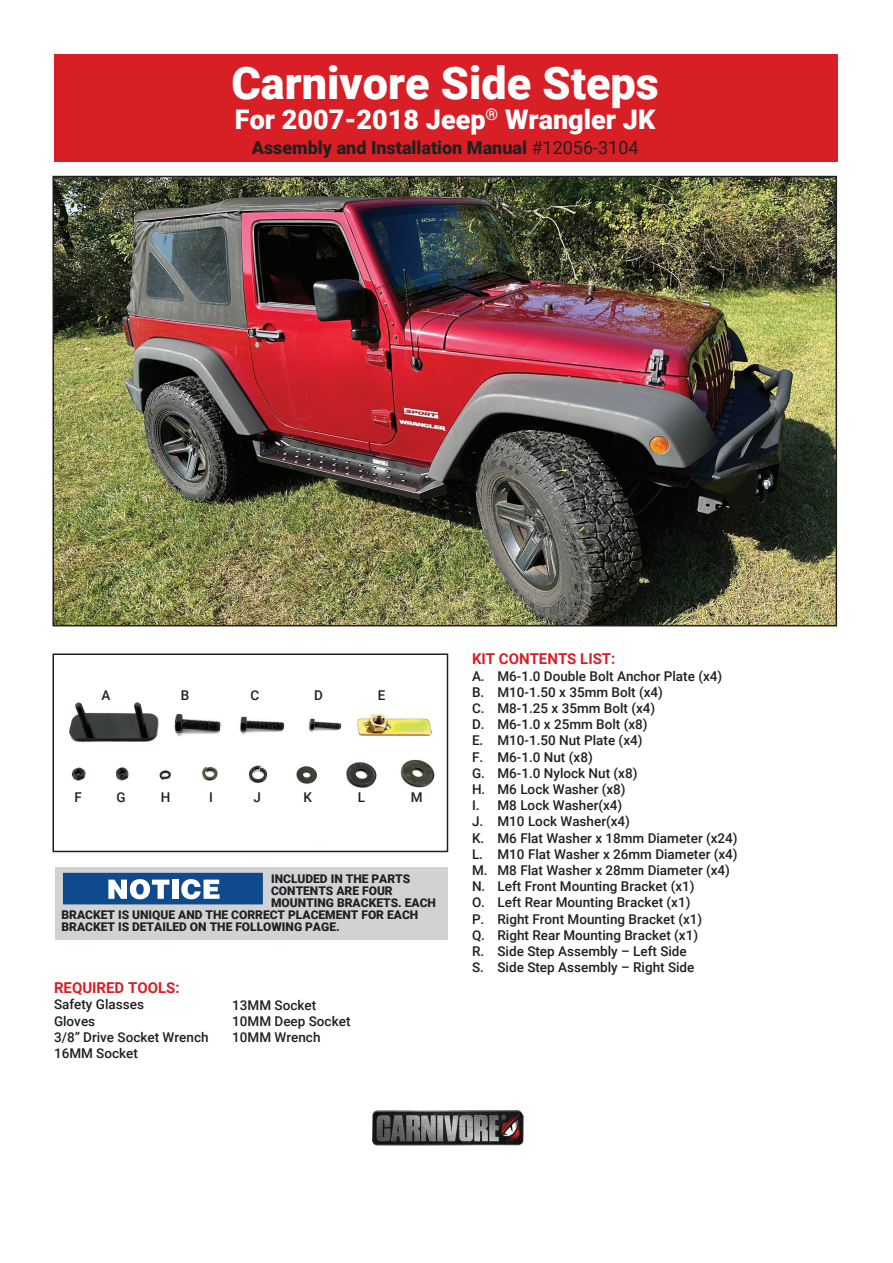
<style>
.page{position:relative;width:893px;height:1263px;background:#fff}
.page>*{position:absolute;margin:0;border:0;box-sizing:border-box;transform-origin:0 0}
.t1{font:900 45px "Roboto";color:#fff}
.t2{font:900 27px "Roboto";color:#fff}
.t3{font:900 18px "Roboto";color:#231f20}
.t4{font:700 15px "Roboto";color:#d91f26}
.t5{font:500 13.5px/16.2px "Roboto";color:#231f20}
.t6{font:900 12px "Roboto";color:#231f20}
.s1{font-weight:400}
</style>
<div class="page">
<div style="left:56px;top:867px;width:392px;height:72px;background:#d1d2d4"></div>
<div style="left:54px;top:55px;width:783px;height:107px;background:#d91f26"></div>
<img style="left:55px;top:179px;width:779px;height:444px">
<div style="left:52px;top:176px;width:785px;height:450px;border:2px solid #231f20"></div>
<img style="left:372px;top:1110px;width:152px;height:35px">
<img style="left:69px;top:702px;width:366px;height:139px">
<div style="left:52px;top:653px;width:396px;height:199px;border:2px solid #231f20"></div>
<svg style="left:63px;top:873px;width:200px;height:31px;background:#4271a4"></svg>
<p class="t1" style="left:231px;top:51px;width:429px">Carnivore Side Steps</p>
<p class="t2" style="left:235px;top:100px;width:422px">For 2007-2018 Jeep<sup>®</sup> Wrangler JK</p>
<p class="t3" style="left:252px;top:135px;width:388px">Assembly and Installation Manual <span class="s1">#12056-3104</span></p>
<p class="t5" style="left:101px;top:686px;width:10px">A</p>
<p class="t5" style="left:181px;top:686px;width:10px">B</p>
<p class="t5" style="left:250px;top:686px;width:10px">C</p>
<p class="t5" style="left:314px;top:686px;width:10px">D</p>
<p class="t5" style="left:378px;top:686px;width:9px">E</p>
<p class="t5" style="left:74px;top:789px;width:9px">F</p>
<p class="t5" style="left:117px;top:789px;width:11px">G</p>
<p class="t5" style="left:161px;top:789px;width:11px">H</p>
<p class="t5" style="left:209px;top:789px;width:5px">I</p>
<p class="t5" style="left:253px;top:789px;width:9px">J</p>
<p class="t5" style="left:303px;top:789px;width:10px">K</p>
<p class="t5" style="left:358px;top:789px;width:9px">L</p>
<p class="t5" style="left:411px;top:789px;width:13px">M</p>
<p class="t6" style="left:271px;top:870px;width:141px">INCLUDED IN THE PARTS</p>
<p class="t6" style="left:271px;top:882px;width:123px">CONTENTS ARE FOUR</p>
<p class="t6" style="left:271px;top:894px;width:166px">MOUNTING BRACKETS. EACH</p>
<p class="t6" style="left:62px;top:906px;width:358px">BRACKET IS UNIQUE AND THE CORRECT PLACEMENT FOR EACH</p>
<p class="t6" style="left:62px;top:918px;width:280px">BRACKET IS DETAILED ON THE FOLLOWING PAGE.</p>
<p class="t4" style="left:54px;top:977px;width:127px">REQUIRED TOOLS:</p>
<p class="t5" style="left:54px;top:996px;width:92px">Safety Glasses</p>
<p class="t5" style="left:54px;top:1012px;width:43px">Gloves</p>
<p class="t5" style="left:54px;top:1028px;width:156px">3/8” Drive Socket Wrench</p>
<p class="t5" style="left:54px;top:1044px;width:86px">16MM Socket</p>
<p class="t5" style="left:232px;top:996px;width:120px">13MM Socket<br>10MM Deep Socket</p>
<p class="t5" style="left:232px;top:1028px;width:90px">10MM Wrench</p>
<p class="t4" style="left:472px;top:648px;width:145px">KIT CONTENTS LIST:</p>
<p class="t5" style="left:472px;top:667px;width:252px">A. M6-1.0 Double Bolt Anchor Plate (x4)</p>
<p class="t5" style="left:472px;top:683px;width:192px">B. M10-1.50 x 35mm Bolt (x4)</p>
<p class="t5" style="left:472px;top:699px;width:185px">C. M8-1.25 x 35mm Bolt (x4)</p>
<p class="t5" style="left:472px;top:716px;width:177px">D. M6-1.0 x 25mm Bolt (x8)</p>
<p class="t5" style="left:472px;top:732px;width:172px">E. M10-1.50 Nut Plate (x4)</p>
<p class="t5" style="left:472px;top:748px;width:122px">F. M6-1.0 Nut (x8)</p>
<p class="t5" style="left:472px;top:764px;width:167px">G. M6-1.0 Nylock Nut (x8)</p>
<p class="t5" style="left:472px;top:780px;width:155px">H. M6 Lock Washer (x8)</p>
<p class="t5" style="left:472px;top:797px;width:152px">I. M8 Lock Washer(x4)</p>
<p class="t5" style="left:472px;top:813px;width:160px">J. M10 Lock Washer(x4)</p>
<p class="t5" style="left:472px;top:829px;width:267px">K. M6 Flat Washer x 18mm Diameter (x24)</p>
<p class="t5" style="left:472px;top:845px;width:267px">L. M10 Flat Washer x 26mm Diameter (x4)</p>
<p class="t5" style="left:472px;top:861px;width:260px">M. M8 Flat Washer x 28mm Diameter (x4)</p>
<p class="t5" style="left:472px;top:878px;width:224px">N. Left Front Mounting Bracket (x1)</p>
<p class="t5" style="left:472px;top:894px;width:220px">O. Left Rear Mounting Bracket (x1)</p>
<p class="t5" style="left:472px;top:910px;width:232px">P. Right Front Mounting Bracket (x1)</p>
<p class="t5" style="left:472px;top:926px;width:228px">Q. Right Rear Mounting Bracket (x1)</p>
<p class="t5" style="left:472px;top:942px;width:216px">R. Side Step Assembly – Left Side</p>
<p class="t5" style="left:472px;top:959px;width:224px">S. Side Step Assembly – Right Side</p>
</div>
